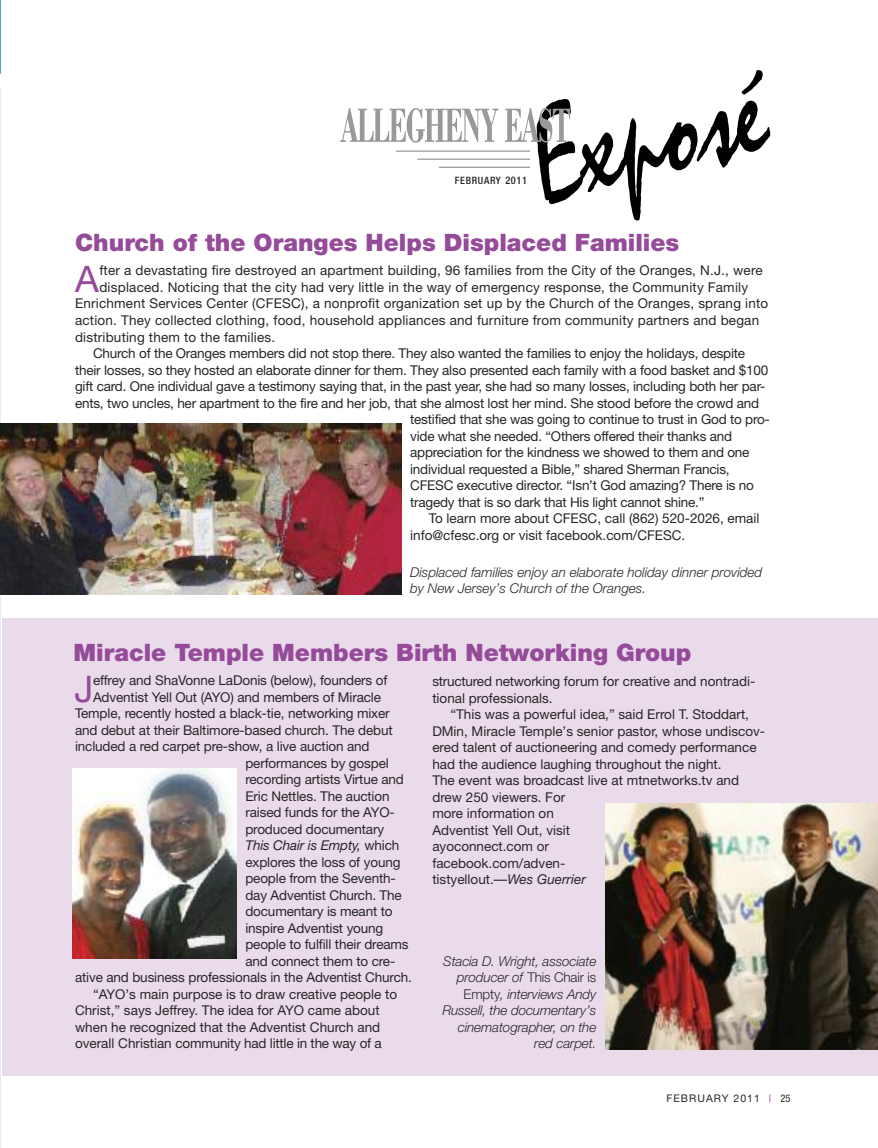
<style>
.page{position:relative;width:878px;height:1148px;background:#fff}
.page>*{position:absolute;margin:0;border:0;box-sizing:border-box;transform-origin:0 0}
.t1{font:36.6px "Helvetica Neue";color:#954b99}
.t2{font:900 24px "Helvetica Neue";color:#954b99}
.t3{font:13.5px/16.5px "Helvetica Neue";letter-spacing:-.01em;color:#272627}
.t4{font:13.5px "Helvetica Neue";letter-spacing:.015em;color:#272627}
.t5{font:italic 300 13.5px/16.5px "Helvetica Neue";letter-spacing:-.005em;color:#272627;text-align:right}
.t6{font:italic 13.5px "Helvetica Neue";letter-spacing:-.01em;color:#272627}
.t7{font:10.5px "Helvetica Neue";letter-spacing:.1em;color:#272627}
.t8{font:500 condensed 10.2px "Helvetica Neue";letter-spacing:.065em;color:#272627}
.s1{font-size:10.5px}
.s2{font-style:normal}
.s3{font-style:italic}
.s4{color:#954b99}
.s5{font-stretch:condensed}
</style>
<div class="page">
<img style="left:0;top:0;width:1px;height:1148px">
<div style="left:2px;top:618px;width:876px;height:457px;background:#eadbeb"></div>
<hr style="left:396px;top:151px;width:134px;height:1px;background:#808080">
<hr style="left:417px;top:159px;width:113px;height:1px;background:#808080">
<hr style="left:438px;top:167px;width:92px;height:1px;background:#808080">
<svg style="left:340px;top:108px;width:158px;height:35px"></svg>
<svg style="left:505px;top:70px;width:265px;height:151px"></svg>
<img style="left:72px;top:769px;width:164px;height:189px">
<img style="left:605px;top:803px;width:273px;height:246px">
<img style="left:0;top:423px;width:401px;height:171px">
<p class="t8" style="left:455px;top:176px;width:74px">FEBRUARY <span class="s1">2011</span></p>
<h2 class="t2" style="left:75px;top:234px;width:606px">Church of the Oranges Helps Displaced Families</h2>
<h1 class="t1" style="left:75px;top:266px;width:25px">A</h1>
<p class="t4" style="left:99px;top:266px;width:664px">fter a devastating fire destroyed an apartment building, 96 families from the City of the Oranges, N.J., were</p>
<p class="t4" style="left:99px;top:282px;width:650px">displaced. Noticing that the city had very little in the way of emergency response, the Community Family</p>
<p class="t4" style="left:75px;top:299px;width:694px">Enrichment Services Center (CFESC), a nonprofit organization set up by the Church of the Oranges, sprang into</p>
<p class="t4" style="left:75px;top:315px;width:685px">action. They collected clothing, food, household appliances and furniture from community partners and began</p>
<p class="t4" style="left:75px;top:332px;width:202px">distributing them to the families.</p>
<p class="t3" style="left:93px;top:346px;width:653px">Church of the Oranges members did not stop there. They also wanted the families to enjoy the holidays, despite</p>
<p class="t3" style="left:75px;top:363px;width:694px">their losses, so they hosted an elaborate dinner for them. They also presented each family with a food basket and $100</p>
<p class="t3" style="left:75px;top:379px;width:692px">gift card. One individual gave a testimony saying that, in the past year, she had so many losses, including both her par-</p>
<p class="t3" style="left:75px;top:396px;width:685px">ents, two uncles, her apartment to the fire and her job, that she almost lost her mind. She stood before the crowd and</p>
<p class="t3" style="left:410px;top:412px;width:361px">testified that she was going to continue to trust in God to pro-</p>
<p class="t3" style="left:410px;top:429px;width:323px">vide what she needed. “Others offered their thanks and</p>
<p class="t3" style="left:410px;top:445px;width:341px">appreciation for the kindness we showed to them and one</p>
<p class="t3" style="left:410px;top:462px;width:321px">individual requested a Bible,” shared Sherman Francis,</p>
<p class="t3" style="left:410px;top:478px;width:345px">CFESC executive director. “Isn’t God amazing? There is no</p>
<p class="t3" style="left:410px;top:495px;width:296px">tragedy that is so dark that His light cannot shine.”</p>
<p class="t3" style="left:429px;top:511px;width:332px">To learn more about CFESC, call (862) 520-2026, email</p>
<p class="t3" style="left:410px;top:528px;width:276px">info@cfesc.org or visit facebook.com/CFESC.</p>
<p class="t5" style="left:410px;top:565px;width:354px;text-align:left">Displaced families enjoy an elaborate holiday dinner provided by New Jersey’s Church of the Oranges.</p>
<h2 class="t2" style="left:74px;top:644px;width:619px">Miracle Temple Members Birth Networking Group</h2>
<h1 class="t1" style="left:74px;top:675px;width:20px">J</h1>
<p class="t3" style="left:93px;top:673px;width:296px">effrey and ShaVonne LaDonis (below), founders of</p>
<p class="t3" style="left:93px;top:690px;width:289px">Adventist Yell Out (AYO) and members of Miracle</p>
<p class="t3" style="left:75px;top:706px;width:316px">Temple, recently hosted a black-tie, networking mixer</p>
<p class="t3" style="left:75px;top:723px;width:319px">and debut at their Baltimore-based church. The debut</p>
<p class="t3" style="left:75px;top:739px;width:296px">included a red carpet pre-show, a live auction and</p>
<p class="t3" style="left:245px;top:756px;width:145px">performances by gospel</p>
<p class="t3" style="left:245px;top:772px;width:160px">recording artists Virtue and</p>
<p class="t3" style="left:245px;top:789px;width:146px">Eric Nettles. The auction</p>
<p class="t3" style="left:245px;top:805px;width:151px">raised funds for the AYO-</p>
<p class="t3" style="left:245px;top:822px;width:140px">produced documentary</p>
<p class="t6" style="left:245px;top:840px;width:155px">This Chair is Empty, <span class="s2">which</span></p>
<p class="t3" style="left:245px;top:855px;width:157px">explores the loss of young</p>
<p class="t3" style="left:245px;top:871px;width:152px">people from the Seventh-</p>
<p class="t3" style="left:245px;top:888px;width:158px">day Adventist Church. The</p>
<p class="t3" style="left:245px;top:904px;width:149px">documentary is meant to</p>
<p class="t3" style="left:245px;top:921px;width:139px">inspire Adventist young</p>
<p class="t3" style="left:245px;top:937px;width:165px">people to fulfill their dreams</p>
<p class="t3" style="left:245px;top:954px;width:151px">and connect them to cre-</p>
<p class="t3" style="left:75px;top:970px;width:338px">ative and business professionals in the Adventist Church.</p>
<p class="t3" style="left:93px;top:987px;width:306px">“AYO’s main purpose is to draw creative people to</p>
<p class="t3" style="left:75px;top:1003px;width:306px">Christ,” says Jeffrey. The idea for AYO came about</p>
<p class="t3" style="left:75px;top:1020px;width:307px">when he recognized that the Adventist Church and</p>
<p class="t3" style="left:75px;top:1036px;width:308px">overall Christian community had little in the way of a</p>
<p class="t3" style="left:432px;top:674px;width:324px">structured networking forum for creative and nontradi&shy;tional professionals.</p>
<p class="t3" style="left:432px;top:707px;width:334px;text-indent:18px">“This was a powerful idea,” said Errol T. Stoddart, DMin, Miracle Temple’s senior pastor, whose undiscov&shy;ered talent of auctioneering and comedy performance had the audience laughing throughout the night.<br>The event was broadcast live at mtnetworks.tv and drew 250 viewers. For<br>more information on<br>Adventist Yell Out, visit<br>ayoconnect.com or<br>facebook.com/adven-<br>tistyellout.—<span class="s3">Wes Guerrier</span></p>
<p class="t5" style="left:442px;top:954px;width:155px">Stacia D. Wright, associate producer of <span class="s2">This Chair is<br>Empty</span>, interviews Andy<br>Russell, the documentary’s cinematographer, on the red carpet.</p>
<p class="t7" style="left:666px;top:1094px;width:126px">FEBRUARY 2011 <span class="s4">|</span> <span class="s5">25</span></p>
</div>
